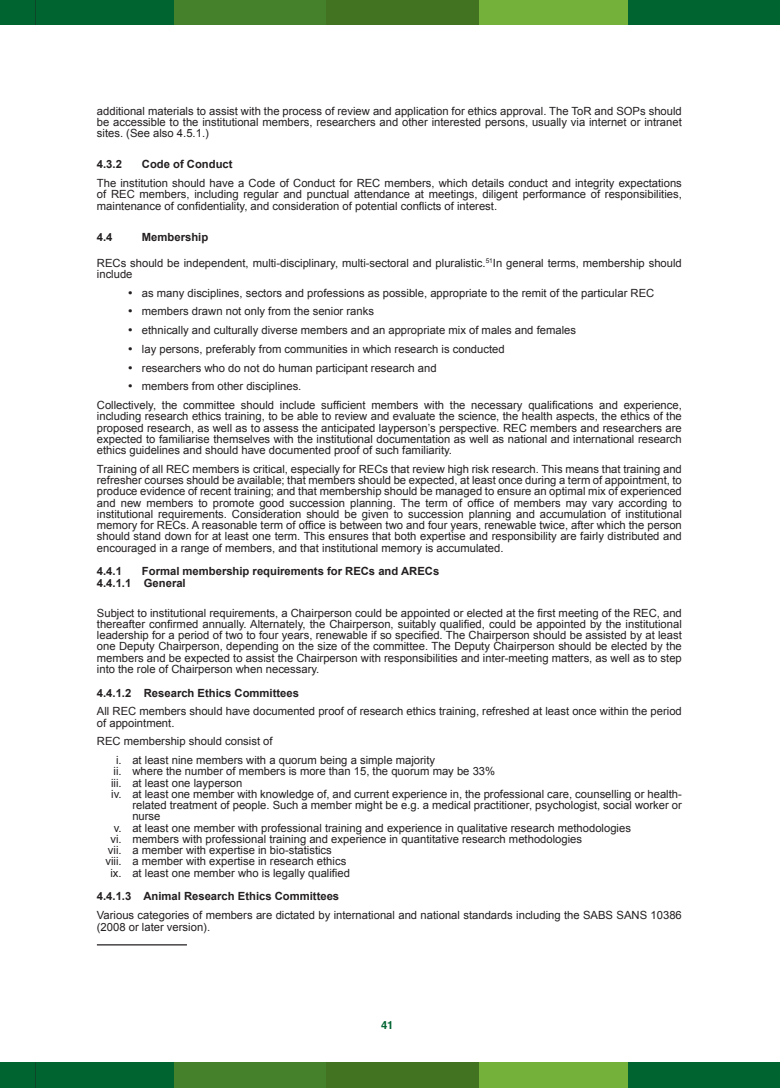
<style>
.page{position:relative;width:780px;height:1088px;background:#fff}
.page>*{position:absolute;margin:0;border:0;box-sizing:border-box;transform-origin:0 0}
.t1{font:11.25px/11.2px "Arial";color:#231f20;text-align:justify}
.Heading_4{font:700 11.25px "Arial";color:#231f20}
.Heading_3{font:700 11.25px "Arial";color:#231f20}
.Heading_2{font:700 11.25px "Arial";color:#231f20}
.t2{font:700 11.25px "Helvetica";color:#006431}
</style>
<div class="page">
<div style="left:1px;top:0;width:779px;height:25px;background:#006431"></div>
<div style="left:475px;top:0;width:153px;height:25px;background:#73b13b"></div>
<div style="left:174px;top:0;width:152px;height:25px;background:#45802a"></div>
<div style="left:326px;top:0;width:153px;height:25px;background:#427321"></div>
<div style="left:0;top:0;width:35px;height:25px;background:#006431"></div>
<div style="left:1px;top:1062px;width:779px;height:26px;background:#006431"></div>
<div style="left:475px;top:1062px;width:153px;height:26px;background:#73b13b"></div>
<div style="left:174px;top:1062px;width:152px;height:26px;background:#45802a"></div>
<div style="left:326px;top:1062px;width:153px;height:26px;background:#427321"></div>
<div style="left:0;top:1062px;width:35px;height:26px;background:#006431"></div>
<hr style="left:97px;top:944px;width:90px;height:1px;background:#231f20">
<p class="t1" style="left:97px;top:105px;width:586px">additional materials to assist with the process of review and application for ethics approval. The ToR and SOPs should be accessible to the institutional members, researchers and other interested persons, usually via internet or intranet sites. (See also 4.5.1.)</p>
<p class="Heading_3" style="left:97px;top:157px;width:27px">4.3.2</p>
<p class="Heading_3" style="left:142px;top:157px;width:92px">Code of Conduct</p>
<p class="t1" style="left:97px;top:178px;width:586px">The institution should have a Code of Conduct for REC members, which details conduct and integrity expectations of REC members, including regular and punctual attendance at meetings, diligent performance of responsibilities, maintenance of confidentiality, and consideration of potential conflicts of interest.</p>
<p class="Heading_2" style="left:97px;top:229px;width:17px">4.4</p>
<p class="Heading_2" style="left:142px;top:229px;width:68px">Membership</p>
<p class="t1" style="left:97px;top:258px;width:586px">RECs should be independent, multi-disciplinary, multi-sectoral and pluralistic.<sup>51</sup>In general terms, membership should include</p>
<p class="t1" style="left:128px;top:287px;width:528px">• as many disciplines, sectors and professions as possible, appropriate to the remit of the particular REC</p>
<p class="t1" style="left:128px;top:306px;width:248px">• members drawn not only from the senior ranks</p>
<p class="t1" style="left:128px;top:325px;width:450px">• ethnically and culturally diverse members and an appropriate mix of males and females</p>
<p class="t1" style="left:128px;top:343px;width:378px">• lay persons, preferably from communities in which research is conducted</p>
<p class="t1" style="left:128px;top:362px;width:310px">• researchers who do not do human participant research and</p>
<p class="t1" style="left:128px;top:381px;width:175px">• members from other disciplines.</p>
<p class="t1" style="left:97px;top:400px;width:586px">Collectively, the committee should include sufficient members with the necessary qualifications and experience, including research ethics training, to be able to review and evaluate the science, the health aspects, the ethics of the proposed research, as well as to assess the anticipated layperson’s perspective. REC members and researchers are expected to familiarise themselves with the institutional documentation as well as national and international research ethics guidelines and should have documented proof of such familiarity.</p>
<p class="t1" style="left:97px;top:463px;width:586px">Training of all REC members is critical, especially for RECs that review high risk research. This means that training and refresher courses should be available; that members should be expected, at least once during a term of appointment, to produce evidence of recent training; and that membership should be managed to ensure an optimal mix of experienced and new members to promote good succession planning. The term of office of members may vary according to institutional requirements. Consideration should be given to succession planning and accumulation of institutional memory for RECs. A reasonable term of office is between two and four years, renewable twice, after which the person should stand down for at least one term. This ensures that both expertise and responsibility are fairly distributed and encouraged in a range of members, and that institutional memory is accumulated.</p>
<p class="Heading_3" style="left:97px;top:564px;width:27px">4.4.1</p>
<p class="Heading_3" style="left:142px;top:564px;width:299px">Formal membership requirements for RECs and ARECs</p>
<p class="Heading_4" style="left:97px;top:575px;width:90px">4.4.1.1 General</p>
<p class="t1" style="left:97px;top:607px;width:586px">Subject to institutional requirements, a Chairperson could be appointed or elected at the first meeting of the REC, and thereafter confirmed annually. Alternately, the Chairperson, suitably qualified, could be appointed by the institutional leadership for a period of two to four years, renewable if so specified. The Chairperson should be assisted by at least one Deputy Chairperson, depending on the size of the committee. The Deputy Chairperson should be elected by the members and be expected to assist the Chairperson with responsibilities and inter-meeting matters, as well as to step into the role of Chairperson when necessary.</p>
<p class="Heading_4" style="left:97px;top:685px;width:203px">4.4.1.2 Research Ethics Committees</p>
<p class="t1" style="left:97px;top:706px;width:586px">All REC members should have documented proof of research ethics training, refreshed at least once within the period of appointment.</p>
<p class="t1" style="left:97px;top:736px;width:177px">REC membership should consist of</p>
<p class="t1" style="left:116px;top:755px;width:320px">i. at least nine members with a quorum being a simple majority</p>
<p class="t1" style="left:114px;top:766px;width:383px">ii. where the number of members is more than 15, the quorum may be 33%</p>
<p class="t1" style="left:111px;top:777px;width:133px">iii. at least one layperson</p>
<p class="t1" style="left:132px;top:788px;width:551px;text-indent:-21px">iv. at least one member with knowledge of, and current experience in, the professional care, counselling or health&shy;related treatment of people. Such a member might be e.g. a medical practitioner, psychologist, social worker or nurse</p>
<p class="t1" style="left:114px;top:822px;width:518px">v. at least one member with professional training and experience in qualitative research methodologies</p>
<p class="t1" style="left:110px;top:833px;width:473px">vi. members with professional training and experience in quantitative research methodologies</p>
<p class="t1" style="left:108px;top:845px;width:225px">vii. a member with expertise in bio-statistics</p>
<p class="t1" style="left:105px;top:856px;width:242px">viii. a member with expertise in research ethics</p>
<p class="t1" style="left:110px;top:867px;width:241px">ix. at least one member who is legally qualified</p>
<p class="Heading_4" style="left:97px;top:889px;width:244px">4.4.1.3 Animal Research Ethics Committees</p>
<p class="t1" style="left:97px;top:910px;width:586px">Various categories of members are dictated by international and national standards including the SABS SANS 10386 (2008 or later version).</p>
<p class="t2" style="left:381px;top:1015px;width:14px">41</p>
</div>
